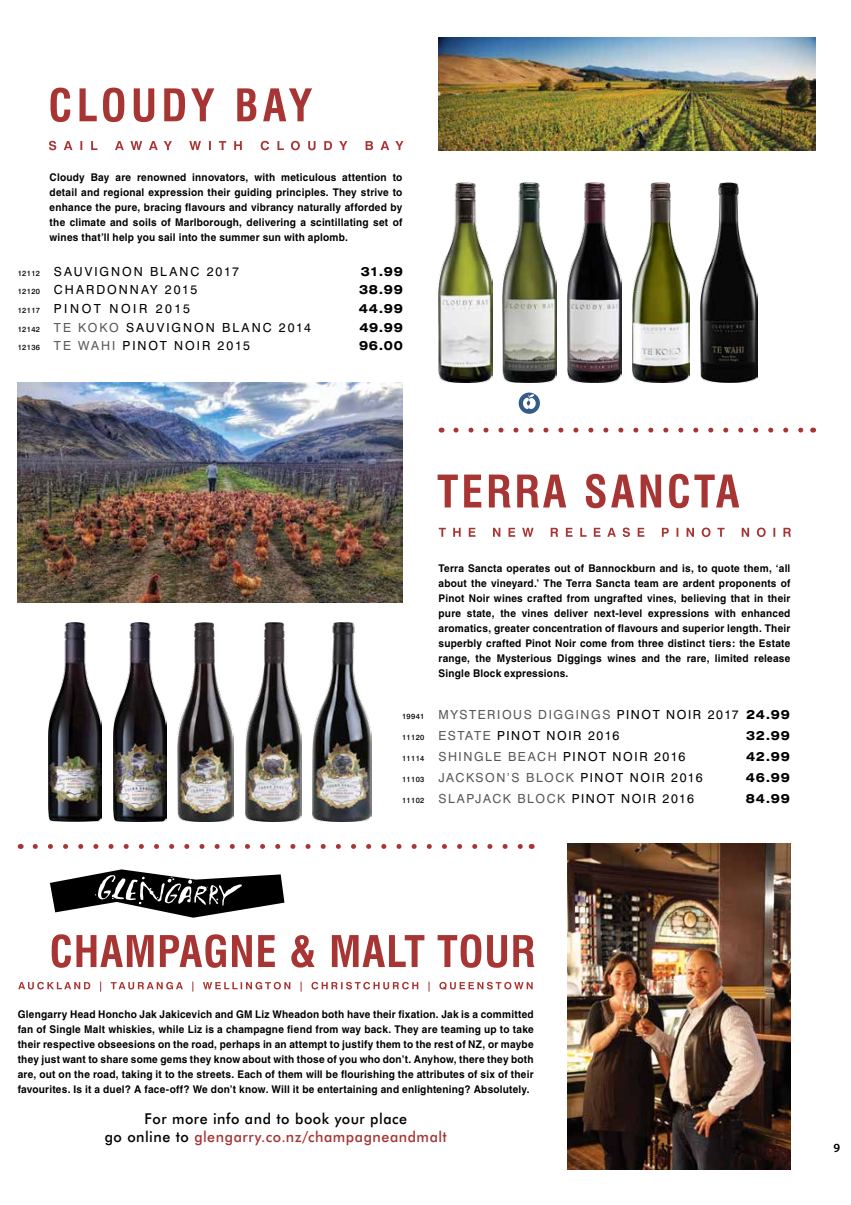
<style>
.page{position:relative;width:851px;height:1205px;background:#fff}
.page>*{position:absolute;margin:0;border:0;box-sizing:border-box;transform-origin:0 0}
.t1{font:500 15px/17.5px "Futura BT";letter-spacing:.035em;color:#000;text-align:center;scale:.95 1}
.t2{font:12.5px/21px "Swiss 721 BT";letter-spacing:.13em;color:#000}
.t3{font:12.5px "Swiss 721 BT";letter-spacing:.16em;color:#000}
.t4{font:12.5px "Swiss 721 BT";letter-spacing:.125em;color:#58595b}
.t5{font:700 expanded 12.5px "Swiss 721 BT";letter-spacing:.065em;color:#000}
.t6{font:12.5px "Swiss 721 BT";letter-spacing:.155em;color:#000}
.t7{font:12.5px "Swiss 721 BT";letter-spacing:.205em;color:#000}
.t8{font:600 12.5px "Myriad Pro";color:#000}
.t9{font:700 10.62px/15px "Helvetica";letter-spacing:.02em;color:#000;text-align:justify;scale:.95 1}
.s1{font-weight:500;font-size:7.5px}
.s2{color:#58595b}
.s3{font-weight:700;font-stretch:expanded}
.s4{font-weight:500;font-size:7.5px;color:#000}
.s5{color:#000}
.s6{color:#a73534}
</style>
<div class="page">
<img style="left:18px;top:383px;width:384px;height:219px">
<img style="left:178px;top:622px;width:56px;height:199px">
<img style="left:113px;top:623px;width:53px;height:198px">
<img style="left:49px;top:623px;width:53px;height:198px">
<img style="left:245px;top:622px;width:56px;height:199px">
<img style="left:312px;top:622px;width:59px;height:199px">
<img style="left:567px;top:844px;width:223px;height:325px">
<img style="left:502px;top:182px;width:54px;height:201px">
<img style="left:567px;top:182px;width:54px;height:201px">
<img style="left:438px;top:182px;width:54px;height:201px">
<img style="left:632px;top:182px;width:57px;height:201px">
<img style="left:700px;top:182px;width:57px;height:201px">
<svg style="left:456px;top:428px;width:348px;height:5px"></svg>
<svg style="left:35px;top:844px;width:488px;height:5px"></svg>
<svg style="left:49px;top:141px;width:354px;height:9px"></svg>
<svg style="left:50px;top:88px;width:262px;height:34px"></svg>
<svg style="left:437px;top:474px;width:302px;height:34px"></svg>
<svg style="left:438px;top:527px;width:352px;height:10px"></svg>
<svg style="left:518px;top:392px;width:22px;height:22px"></svg>
<svg style="left:522px;top:394px;width:14px;height:15px"></svg>
<svg style="left:50px;top:869px;width:234px;height:49px"></svg>
<svg style="left:52px;top:934px;width:482px;height:34px"></svg>
<svg style="left:18px;top:981px;width:514px;height:10px"></svg>
<img style="left:438px;top:38px;width:377px;height:112px">
<p class="t9" style="left:50px;top:169px;width:373px">Cloudy Bay are renowned innovators, with meticulous attention to detail and regional expression their guiding principles. They strive to enhance the pure, bracing flavours and vibrancy naturally afforded by the climate and soils of Marlborough, delivering a scintillating set of wines that’ll help you sail into the summer sun with aplomb.</p>
<p class="t3" style="left:18px;top:264px;width:223px"><span class="s1">12112</span> SAUVIGNON BLANC 2017</p>
<p class="t5" style="left:361px;top:264px;width:44px">31.99</p>
<p class="t3" style="left:18px;top:282px;width:181px"><span class="s1">12120</span> CHARDONNAY 2015</p>
<p class="t5" style="left:359px;top:282px;width:45px">38.99</p>
<p class="t7" style="left:18px;top:301px;width:174px"><span class="s1">12117</span> PINOT NOIR 2015</p>
<p class="t5" style="left:359px;top:301px;width:45px">44.99</p>
<p class="t3" style="left:18px;top:319px;width:295px"><span class="s1">12142</span> <span class="s2">TE KOKO</span> SAUVIGNON BLANC 2014</p>
<p class="t5" style="left:359px;top:319px;width:45px">49.99</p>
<p class="t6" style="left:18px;top:338px;width:234px"><span class="s1">12136</span> <span class="s2">TE WAHI</span> PINOT NOIR 2015</p>
<p class="t5" style="left:359px;top:338px;width:45px">96.00</p>
<p class="t9" style="left:438px;top:561px;width:372px">Terra Sancta operates out of Bannockburn and is, to quote them, ‘all about the vineyard.’ The Terra Sancta team are ardent proponents of Pinot Noir wines crafted from ungrafted vines, believing that in their pure state, the vines deliver next-level expressions with enhanced aromatics, greater concentration of flavours and superior length. Their superbly crafted Pinot Noir come from three distinct tiers: the Estate range, the Mysterious Diggings wines and the rare, limited release Single Block expressions.</p>
<p class="t2" style="left:402px;top:704px;width:389px"><span class="s1">19941</span> <span class="s2">MYSTERIOUS DIGGINGS</span> PINOT NOIR 2017 <span class="s3">24.99<br></span><span class="s1">11120</span> <span class="s2">ESTATE</span> PINOT NOIR 2016</p>
<p class="t5" style="left:745px;top:728px;width:45px">32.99</p>
<p class="t2" style="left:402px;top:746px;width:285px"><span class="s1">11114</span> <span class="s2">SHINGLE BEACH</span> PINOT NOIR 2016</p>
<p class="t5" style="left:746px;top:749px;width:45px">42.99</p>
<p class="t4" style="left:402px;top:770px;width:302px"><span class="s4">11103</span> JACKSON’S BLOCK <span class="s5">PINOT NOIR 2016</span></p>
<p class="t5" style="left:745px;top:770px;width:45px">46.99</p>
<p class="t4" style="left:402px;top:791px;width:293px"><span class="s4">11102</span> SLAPJACK BLOCK <span class="s5">PINOT NOIR 2016</span></p>
<p class="t5" style="left:745px;top:791px;width:45px">84.99</p>
<p class="t9" style="left:18px;top:1007px;width:544px">Glengarry Head Honcho Jak Jakicevich and GM Liz Wheadon both have their fixation. Jak is a committed fan of Single Malt whiskies, while Liz is a champagne fiend from way back. They are teaming up to take their respective obseesions on the road, perhaps in an attempt to justify them to the rest of NZ, or maybe they just want to share some gems they know about with those of you who don’t. Anyhow, there they both are, out on the road, taking it to the streets. Each of them will be flourishing the attributes of six of their favourites. Is it a duel? A face-off? We don’t know. Will it be entertaining and enlightening? Absolutely.</p>
<h1 class="t1" style="left:105px;top:1110px;width:361px">For more info and to book your place<br>go online to <span class="s6">glengarry.co.nz/champagneandmalt</span></h1>
<p class="t8" style="left:833px;top:1139px;width:8px">9</p>
</div>
